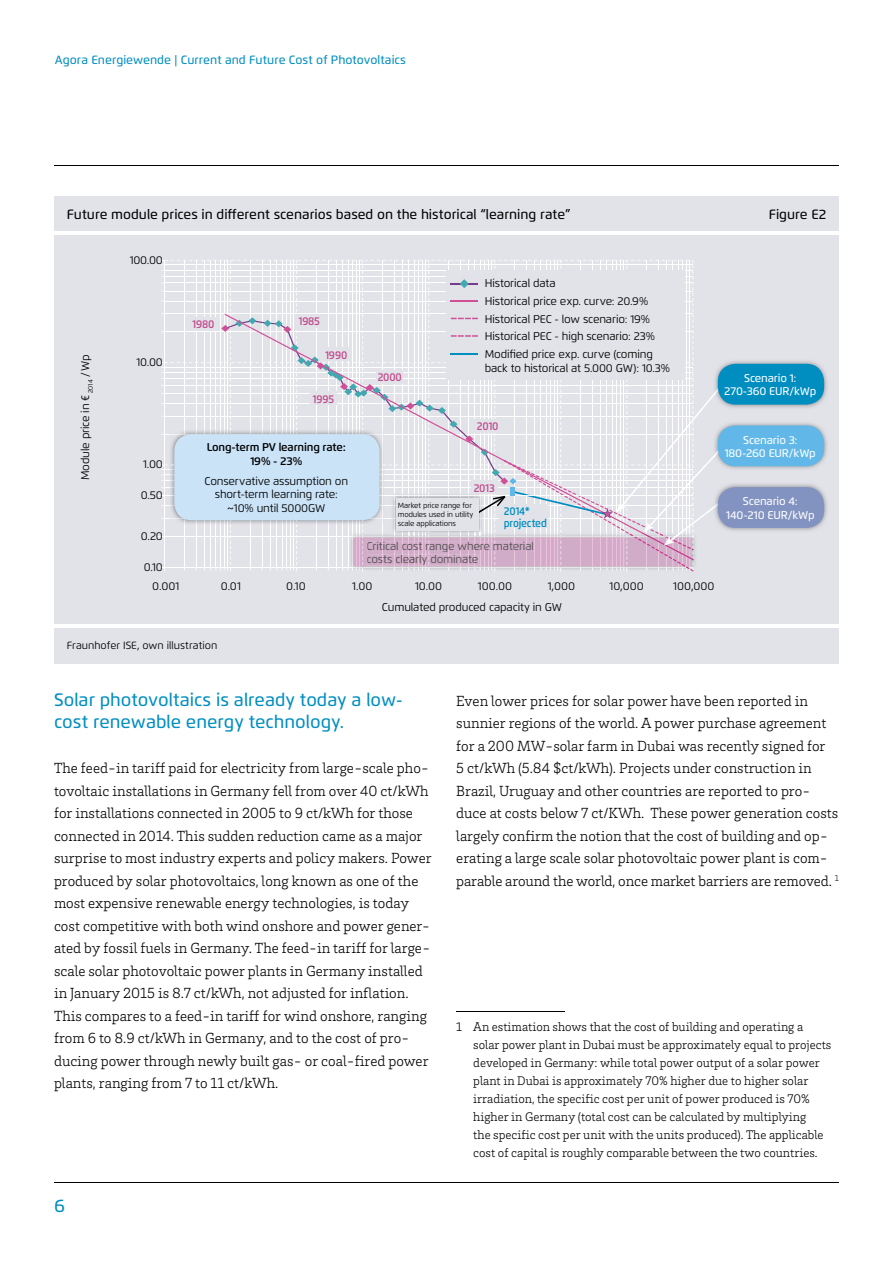
<style>
.page{position:relative;width:893px;height:1263px;background:#fff}
.page>*{position:absolute;margin:0;border:0;box-sizing:border-box;transform-origin:0 0}
.t1{font:500 18px/22.5px "Flexo";color:#008ec1}
.t2{font:300 15px/22.5px "Brix Slab";color:#000}
.t3{font:500 13.5px "Flexo";color:#000}
.t4{font:300 12.75px/18px "Brix Slab";color:#000}
.t5{font:500 12px "Flexo";letter-spacing:.005em;color:#008ec1}
.t6{font:11.25px/17.7px "Flexo";letter-spacing:-.015em;color:#000}
.t7{font:500 11.25px/13.5px "Flexo";letter-spacing:-.015em;color:#fff;text-align:center}
.t8{font:11.25px/13.5px "Flexo";letter-spacing:-.015em;color:#4d4d4e}
.t9{font:600 11.25px/13.5px "Flexo";letter-spacing:-.015em;color:#000;text-align:center}
.t10{font:600 11.25px "Flexo";letter-spacing:-.015em;color:#c2498c;scale:.9 1}
.t11{font:600 11.25px/12px "Flexo";letter-spacing:-.015em;color:#008ec1;scale:.9 1}
.t12{font:10.5px "Flexo";color:#000}
.t13{font:7.5px/9px "Flexo";letter-spacing:-.015em;color:#000}
</style>
<div class="page">
<hr style="left:54px;top:166px;width:785px;height:1px;background:#000">
<hr style="left:54px;top:1182px;width:785px;height:1px;background:#000">
<hr style="left:456px;top:1011px;width:108px;height:1px;background:#000">
<div style="left:54px;top:196px;width:785px;height:467px;background:#e1e3e9"></div>
<hr style="left:54px;top:232px;width:785px;height:3px;background:#fff">
<hr style="left:54px;top:625px;width:785px;height:3px;background:#fff">
<hr style="left:156px;top:495px;width:537px;height:1px;background:#fff">
<hr style="left:156px;top:536px;width:538px;height:1px;background:#fff">
<img style="left:722px;top:484px;width:105px;height:47px">
<div style="left:718px;top:487px;width:106px;height:41px;background:#8393c1;border-radius:18px"></div>
<img style="left:722px;top:423px;width:105px;height:46px">
<div style="left:718px;top:425px;width:106px;height:41px;background:#61b8e8;border-radius:18px"></div>
<img style="left:722px;top:361px;width:105px;height:47px">
<div style="left:718px;top:364px;width:106px;height:41px;background:#008ec1;border-radius:18px"></div>
<svg style="left:160px;top:260px;width:562px;height:311px"></svg>
<hr style="left:451px;top:353px;width:27px;height:2px;background:#008ec1">
<p class="t5" style="left:55px;top:53px;width:353px">Agora Energiewende | Current and Future Cost of Photovoltaics</p>
<p class="t3" style="left:67px;top:206px;width:505px">Future module prices in different scenarios based on the historical “learning rate”</p>
<p class="t3" style="left:769px;top:206px;width:59px">Figure E2</p>
<p class="t6" style="left:76px;top:480px;width:127px;rotate:-90deg">Module price in € <sub>2014</sub> /Wp</p>
<p class="t6" style="left:130px;top:252px;width:35px">100.00</p>
<p class="t6" style="left:137px;top:353px;width:28px">10.00</p>
<p class="t6" style="left:143px;top:456px;width:21px">1.00</p>
<p class="t6" style="left:141px;top:486px;width:24px">0.50</p>
<p class="t6" style="left:141px;top:527px;width:24px">0.20</p>
<p class="t6" style="left:144px;top:558px;width:21px">0.10</p>
<p class="t10" style="left:192px;top:317px;width:26px">1980</p>
<p class="t10" style="left:299px;top:315px;width:25px">1985</p>
<p class="t10" style="left:325px;top:348px;width:26px">1990</p>
<p class="t10" style="left:313px;top:392px;width:25px">1995</p>
<p class="t9" style="left:207px;top:441px;width:141px">long-term PV learning rate:<br>19% - 23%</p>
<p class="t6" style="left:205px;top:474px;width:145px;line-height:13.5px;text-align:center">Conservative assumption on short-term learning rate: ~10% until 5000GW</p>
<p class="t10" style="left:378px;top:370px;width:28px">2000</p>
<p class="t6" style="left:485px;top:274px;width:172px">Historical data<br>Historical price exp. curve: 20.9%<br>Historical PEC - low scenario: 19%<br>Historical PEC - high scenario: 23%<br>Modified price exp. curve (coming</p>
<p class="t6" style="left:485px;top:359px;width:187px">back to historical at 5.000 GW): 10.3%</p>
<p class="t10" style="left:477px;top:419px;width:26px">2010</p>
<p class="t10" style="left:474px;top:481px;width:25px">2013</p>
<p class="t7" style="left:724px;top:371px;width:94px">Scenario 1:<br>270-360 EUR/kWp</p>
<p class="t7" style="left:725px;top:433px;width:92px">Scenario 3:<br>180-260 EUR/kWp</p>
<p class="t13" style="left:398px;top:501px;width:77px">Market price range for modules used in utility scale applications</p>
<p class="t7" style="left:726px;top:494px;width:90px">Scenario 4:<br>140-210 EUR/kWp</p>
<p class="t11" style="left:504px;top:505px;width:49px">2014* projected</p>
<p class="t8" style="left:367px;top:539px;width:169px">Critical cost range where material costs clearly dominate</p>
<p class="t6" style="left:152px;top:577px;width:29px">0.001</p>
<p class="t6" style="left:221px;top:577px;width:22px">0.01</p>
<p class="t6" style="left:286px;top:577px;width:21px">0.10</p>
<p class="t6" style="left:352px;top:577px;width:22px">1.00</p>
<p class="t6" style="left:415px;top:577px;width:29px">10.00</p>
<p class="t6" style="left:478px;top:577px;width:36px">100.00</p>
<p class="t6" style="left:548px;top:577px;width:29px">1,000</p>
<p class="t6" style="left:609px;top:577px;width:36px">10,000</p>
<p class="t6" style="left:673px;top:577px;width:43px">100,000</p>
<p class="t6" style="left:382px;top:598px;width:182px">Cumulated produced capacity in GW</p>
<p class="t12" style="left:67px;top:639px;width:152px">Fraunhofer ISE, own illustration</p>
<p class="t1" style="left:54px;top:688px;width:350px">Solar photovoltaics is already today a low&shy;cost renewable energy technology.</p>
<p class="t2" style="left:54px;top:756px;width:379px">The feed-in tariff paid for electricity from large-scale pho&shy;tovoltaic installations in Germany fell from over 40 ct/kWh for installations connected in 2005 to 9 ct/kWh for those connected in 2014. This sudden reduction came as a major surprise to most industry experts and policy makers. Power produced by solar photovoltaics, long known as one of the most expensive renewable energy technologies, is today cost competitive with both wind onshore and power gener&shy;ated by fossil fuels in Germany. The feed-in tariff for large&shy;scale solar photovoltaic power plants in Germany installed in January 2015 is 8.7 ct/kWh, not adjusted for inflation.<br>This compares to a feed-in tariff for wind onshore, ranging from 6 to 8.9 ct/kWh in Germany, and to the cost of pro&shy;ducing power through newly built gas- or coal-fired power plants, ranging from 7 to 11 ct/kWh.</p>
<p class="t1" style="left:54px;top:1194px;width:12px">6</p>
<p class="t2" style="left:456px;top:689px;width:384px">Even lower prices for solar power have been reported in sunnier regions of the world. A power purchase agreement for a 200 MW-solar farm in Dubai was recently signed for<br>5 ct/kWh (5.84 $ct/kWh). Projects under construction in Brazil, Uruguay and other countries are reported to pro&shy;duce at costs below 7 ct/KWh. These power generation costs largely confirm the notion that the cost of building and op&shy;erating a large scale solar photovoltaic power plant is com&shy;parable around the world, once market barriers are removed. <sup>1</sup></p>
<p class="t4" style="left:473px;top:1017px;width:360px;text-indent:-17px">1 An estimation shows that the cost of building and operating a solar power plant in Dubai must be approximately equal to projects developed in Germany: while total power output of a solar power plant in Dubai is approximately 70% higher due to higher solar irradiation, the specific cost per unit of power produced is 70% higher in Germany (total cost can be calculated by multiplying<br>the specific cost per unit with the units produced). The applicable cost of capital is roughly comparable between the two countries.</p>
</div>
